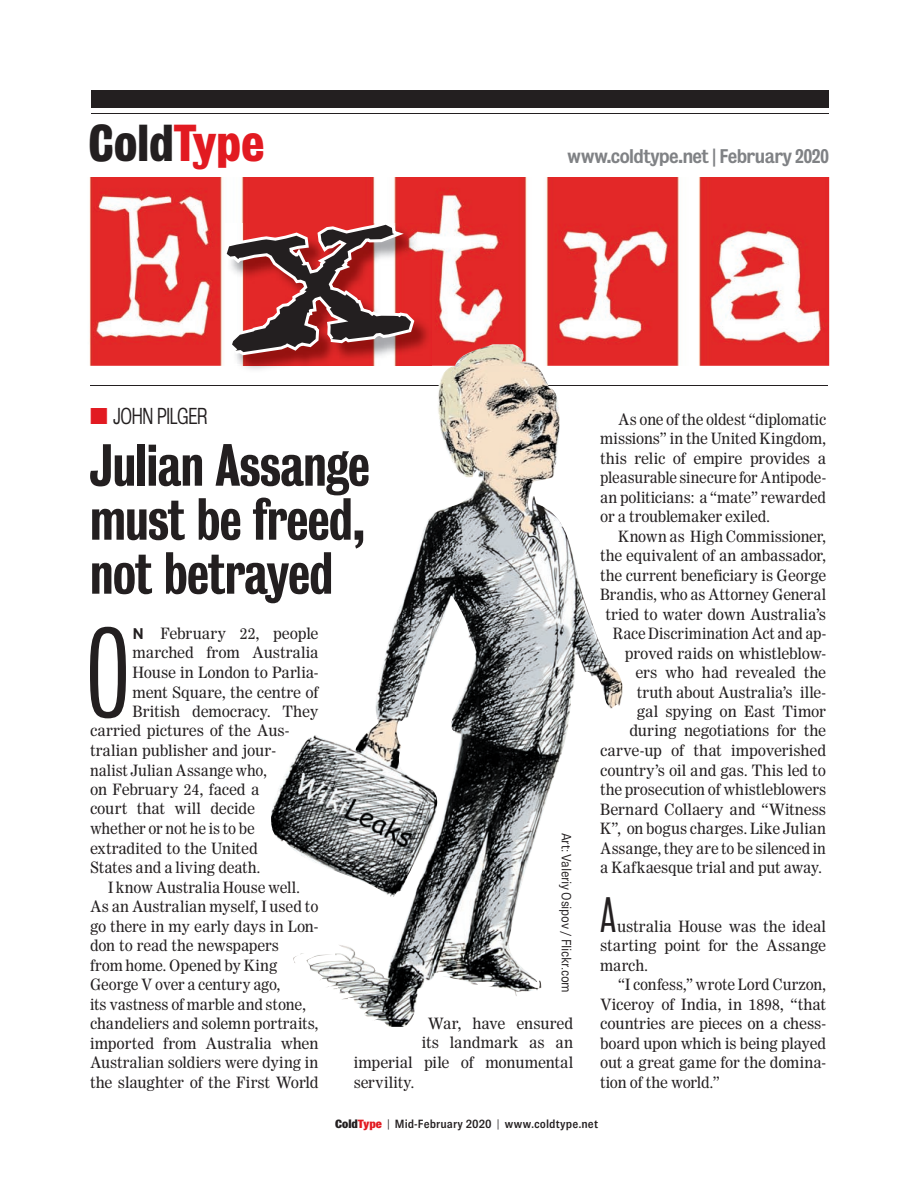
<style>
.page{position:relative;width:918px;height:1188px;background:#fff}
.page>*{position:absolute;margin:0;border:0;box-sizing:border-box;transform-origin:0 0}
.t1{font:300 condensed 115.95px "Bureau Grotesque";color:#231f20;scale:.96 1}
.t2{font:condensed 54px/54px "Bureau Grotesque";letter-spacing:-.01em;color:#231f20;text-align:justify}
.t3{font:47.25px "Bureau Grotesque Three Seven";letter-spacing:.005em;color:#231f20;scale:1.06 1}
.t4{font:300 condensed 45px "Bureau Grotesque";color:#231f20}
.t5{font:300 21px "Bureau Grotesque";letter-spacing:-.02em;color:#231f20;scale:.85 1}
.t6{font:18px "Bureau Grotesque";letter-spacing:-.035em;color:#808285;scale:.88 1}
.t7{font:15.45px/19.5px "Worldwide";letter-spacing:-.005em;color:#231f20;text-align:justify}
.t8{font:15.45px "Worldwide";letter-spacing:-.005em;color:#231f20;scale:.96 1}
.t9{font:300 13.5px "Brown";letter-spacing:-.02em;color:#231f20}
.t10{font:500 12px "Brown";letter-spacing:.005em;color:#231f20}
.s1{color:#e21a21}
.s2{font-family:"Interstate";font-weight:700}
.s3{font-weight:800}
.s4{font-weight:800;color:#e21a21}
.s5{font-weight:300}
</style>
<div class="page">
<div style="left:91px;top:90px;width:738px;height:18px;background:#231f20"></div>
<hr style="left:91px;top:114px;width:738px;height:1px;background:#231f20">
<img style="left:89px;top:177px;width:740px;height:189px">
<img style="left:226px;top:224px;width:206px;height:146px">
<hr style="left:90px;top:385px;width:738px;height:1px;background:#231f20">
<img style="left:253px;top:344px;width:371px;height:683px">
<svg style="left:211px;top:218px;width:207px;height:142px"></svg>
<h3 class="t3" style="left:89px;top:116px;width:167px">Cold<span class="s1">Type</span></h3>
<p class="t6" style="left:568px;top:146px;width:299px">www.coldtype.net | February 2020</p>
<h3 class="t5" style="left:90px;top:405px;width:140px"><span class="s1">■</span> JOHN PILGER</h3>
<h2 class="t2" style="left:90px;top:438px;width:281px">Julian Assange must be freed, not betrayed</h2>
<h1 class="t1" style="left:87px;top:612px;width:46px">O</h1>
<p class="t7" style="left:133px;top:624px;width:188px"><span class="s2">N</span> February 22, people</p>
<p class="t7" style="left:133px;top:643px;width:188px">marched from Australia</p>
<p class="t7" style="left:133px;top:663px;width:188px">House in London to Parlia-</p>
<p class="t7" style="left:133px;top:682px;width:188px">ment Square, the centre of</p>
<p class="t7" style="left:133px;top:702px;width:188px">British democracy. They</p>
<p class="t7" style="left:90px;top:721px;width:201px">carried pictures of the Aus-</p>
<p class="t7" style="left:90px;top:741px;width:187px">tralian publisher and jour-</p>
<p class="t8" style="left:90px;top:761px;width:186px">nalist Julian Assange who,</p>
<p class="t7" style="left:90px;top:780px;width:171px">on February 24, faced a</p>
<p class="t7" style="left:90px;top:799px;width:166px">court that will decide</p>
<p class="t7" style="left:90px;top:819px;width:166px">whether or not he is to be</p>
<p class="t7" style="left:90px;top:838px;width:169px">extradited to the United</p>
<p class="t7" style="left:90px;top:858px;width:172px">States and a living death.</p>
<p class="t7" style="left:108px;top:877px;width:193px">I know Australia House well.</p>
<p class="t7" style="left:90px;top:897px;width:230px">As an Australian myself, I used to</p>
<p class="t7" style="left:90px;top:916px;width:230px">go there in my early days in Lon-</p>
<p class="t7" style="left:90px;top:936px;width:190px">don to read the newspapers</p>
<p class="t7" style="left:90px;top:955px;width:189px">from home. Opened by King</p>
<p class="t8" style="left:90px;top:975px;width:200px">George V over a century ago,</p>
<p class="t7" style="left:90px;top:994px;width:217px">its vastness of marble and stone,</p>
<p class="t7" style="left:90px;top:1014px;width:230px">chandeliers and solemn portraits,</p>
<p class="t7" style="left:90px;top:1033px;width:230px">imported from Australia when</p>
<p class="t7" style="left:90px;top:1053px;width:230px">Australian soldiers were dying in</p>
<p class="t7" style="left:90px;top:1072px;width:230px">the slaughter of the First World</p>
<p class="t9" style="left:574px;top:832px;width:162px;rotate:90deg">Art: Valeriy Osipov / Flickr.com</p>
<p class="t7" style="left:428px;top:1014px;width:147px">War, have ensured</p>
<p class="t7" style="left:422px;top:1033px;width:153px">its landmark as an</p>
<p class="t7" style="left:354px;top:1053px;width:221px">imperial pile of monumental</p>
<p class="t7" style="left:354px;top:1072px;width:62px">servility.</p>
<p class="t7" style="left:600px;top:409px;width:228px;text-indent:18px">As one of the oldest “diplomatic missions” in the United Kingdom, this relic of empire provides a pleasurable sinecure for Antipode&shy;an politicians: a “mate” rewarded or a troublemaker exiled.</p>
<p class="t7" style="left:600px;top:526px;width:228px;text-align:right">Known as High Commissioner, the equivalent of an ambassador, the current beneficiary is George<br>Brandis, who as Attorney General tried to water down Australia’s<br>Race Discrimination Act and ap&shy;proved raids on whistleblow&shy;ers who had revealed the truth about Australia’s ille-<br>gal spying on East Timor during negotiations for the carve-up of that impoverished country’s oil and gas. This led to the prosecution of whistleblowers<br>Bernard Collaery and “Witness<br>K”, on bogus charges. Like Julian<br>Assange, they are to be silenced in a Kafkaesque trial and put away.</p>
<h3 class="t4" style="left:600px;top:891px;width:18px">A</h3>
<p class="t7" style="left:600px;top:916px;width:227px;text-indent:17px">ustralia House was the ideal starting point for the Assange march.</p>
<p class="t7" style="left:600px;top:975px;width:228px;text-indent:18px">“I confess,” wrote Lord Curzon, Viceroy of India, in 1898, “that countries are pieces on a chess&shy;board upon which is being played out a great game for the domina&shy;tion of the world.”</p>
<p class="t10" style="left:335px;top:1117px;width:264px"><span class="s3">Cold</span><span class="s4">Type</span> <span class="s5">|</span> Mid-February 2020 <span class="s5">|</span> www.coldtype.net</p>
</div>
